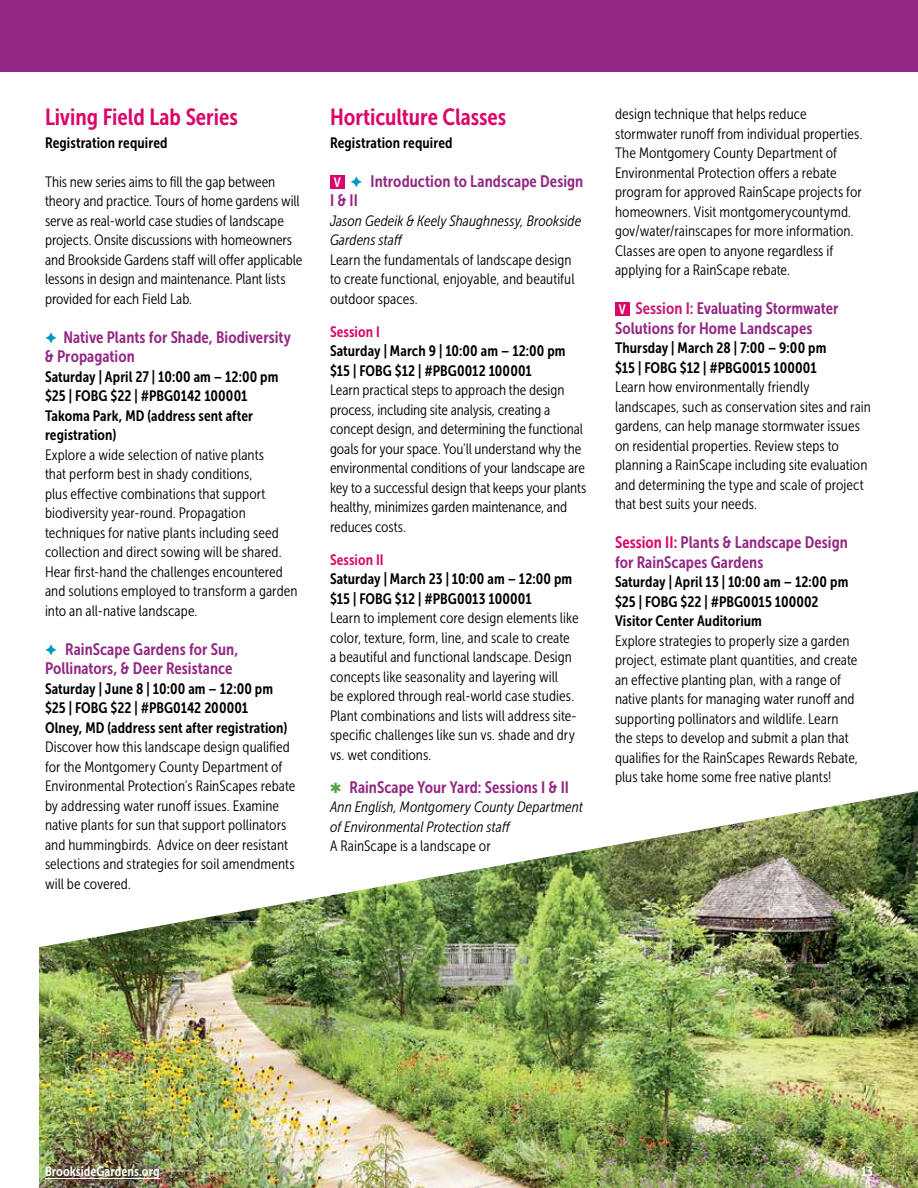
<style>
.page{position:relative;width:918px;height:1188px;background:#fff}
.page>*{position:absolute;margin:0;border:0;box-sizing:border-box;transform-origin:0 0}
.t1{font:23.25px "Museo Sans Cond 700";color:#db046a}
.t2{font:16.5px/19.5px "Museo Sans Cond 700";letter-spacing:.005em;color:#932784}
.t3{font:15px/19.5px "Museo Sans Cond 300";letter-spacing:.005em;color:#000}
.t4{font:15px/19.5px "Museo Sans Cond 700";letter-spacing:.005em;color:#000}
.t5{font:italic 15px/19.5px "Museo Sans Cond 300";letter-spacing:.005em;color:#000}
.t6{font:15px "Museo Sans Cond 700";letter-spacing:.005em;color:#db046a}
.t7{font:13.5px "Museo Sans Cond 700";color:#fff}
.s1{color:#009bc3}
.s2{font-size:13.5px;color:#fff}
.s3{color:#50a046}
.s4{color:#cb1a74}
.s5{color:#db046a}
</style>
<div class="page">
<img style="left:39px;top:791px;width:879px;height:397px">
<div style="left:0;top:0;width:918px;height:72px;background:#932784"></div>
<hr style="left:45px;top:1178px;width:115px;height:1px;background:#fff">
<div style="left:330px;top:175px;width:14px;height:13px;background:#db046a"></div>
<div style="left:615px;top:302px;width:14px;height:14px;background:#db046a"></div>
<h1 class="t1" style="left:45px;top:104px;width:194px">Living Field Lab Series</h1>
<p class="t4" style="left:45px;top:133px;width:124px">Registration required</p>
<p class="t3" style="left:45px;top:172px;width:259px">This new series aims to fill the gap between theory and practice. Tours of home gardens will serve as real-world case studies of landscape projects. Onsite discussions with homeowners and Brookside Gardens staff will offer applicable lessons in design and maintenance. Plant lists provided for each Field Lab.</p>
<p class="t2" style="left:45px;top:328px;width:248px"><span class="s1">✦</span> Native Plants for Shade, Biodiversity &amp; Propagation</p>
<p class="t4" style="left:45px;top:367px;width:235px">Saturday | April 27 | 10:00 am – 12:00 pm $25 | FOBG $22 | #PBG0142 100001<br>Takoma Park, MD (address sent after registration)</p>
<p class="t3" style="left:45px;top:445px;width:254px">Explore a wide selection of native plants<br>that perform best in shady conditions,<br>plus effective combinations that support biodiversity year-round. Propagation techniques for native plants including seed collection and direct sowing will be shared.<br>Hear first-hand the challenges encountered and solutions employed to transform a garden into an all-native landscape.</p>
<p class="t2" style="left:45px;top:640px;width:195px"><span class="s1">✦</span> RainScape Gardens for Sun,<br>Pollinators, &amp; Deer Resistance</p>
<p class="t4" style="left:45px;top:679px;width:244px">Saturday | June 8 | 10:00 am – 12:00 pm $25 | FOBG $22 | #PBG0142 200001<br>Olney, MD (address sent after registration)</p>
<p class="t3" style="left:45px;top:738px;width:252px">Discover how this landscape design qualified for the Montgomery County Department of Environmental Protection’s RainScapes rebate by addressing water runoff issues. Examine native plants for sun that support pollinators and hummingbirds. Advice on deer resistant selections and strategies for soil amendments will be covered.</p>
<h1 class="t1" style="left:330px;top:104px;width:178px">Horticulture Classes</h1>
<p class="t4" style="left:330px;top:133px;width:124px">Registration required</p>
<p class="t2" style="left:330px;top:172px;width:255px"><span class="s2">V</span> <span class="s1">✦</span> Introduction to Landscape Design<br>I &amp; II</p>
<p class="t5" style="left:330px;top:211px;width:253px">Jason Gedeik &amp; Keely Shaughnessy, Brookside<br>Gardens staff</p>
<p class="t3" style="left:330px;top:250px;width:246px">Learn the fundamentals of landscape design to create functional, enjoyable, and beautiful outdoor spaces.</p>
<p class="t6" style="left:330px;top:323px;width:51px">Session I</p>
<p class="t4" style="left:330px;top:342px;width:237px">Saturday | March 9 | 10:00 am – 12:00 pm $15 | FOBG $12 | #PBG0012 100001</p>
<p class="t3" style="left:330px;top:381px;width:258px">Learn practical steps to approach the design process, including site analysis, creating a concept design, and determining the functional goals for your space. You'll understand why the environmental conditions of your landscape are key to a successful design that keeps your plants healthy, minimizes garden maintenance, and reduces costs.</p>
<p class="t6" style="left:330px;top:551px;width:55px">Session II</p>
<p class="t4" style="left:330px;top:570px;width:244px">Saturday | March 23 | 10:00 am – 12:00 pm $15 | FOBG $12 | #PBG0013 100001</p>
<p class="t3" style="left:330px;top:609px;width:250px">Learn to implement core design elements like color, texture, form, line, and scale to create a beautiful and functional landscape. Design concepts like seasonality and layering will<br>be explored through real-world case studies.<br>Plant combinations and lists will address site&shy;specific challenges like sun vs. shade and dry vs. wet conditions.</p>
<p class="t2" style="left:330px;top:778px;width:241px"><span class="s3">✱</span> RainScape Your Yard: Sessions I &amp; II</p>
<p class="t5" style="left:330px;top:798px;width:254px">Ann English, Montgomery County Department of Environmental Protection staff</p>
<p class="t3" style="left:330px;top:837px;width:162px">A RainScape is a landscape or</p>
<p class="t3" style="left:615px;top:104px;width:249px">design technique that helps reduce stormwater runoff from individual properties.<br>The Montgomery County Department of Environmental Protection offers a rebate program for approved RainScape projects for homeowners. Visit montgomerycountymd. gov/water/rainscapes for more information.<br>Classes are open to anyone regardless if applying for a RainScape rebate.</p>
<p class="t2" style="left:615px;top:299px;width:225px"><span class="s2">V</span> <span class="s4">Session I:</span> Evaluating Stormwater<br>Solutions for Home Landscapes</p>
<p class="t4" style="left:615px;top:338px;width:213px">Thursday | March 28 | 7:00 – 9:00 pm $15 | FOBG $12 | #PBG0015 100001</p>
<p class="t3" style="left:615px;top:377px;width:258px">Learn how environmentally friendly landscapes, such as conservation sites and rain gardens, can help manage stormwater issues on residential properties. Review steps to planning a RainScape including site evaluation and determining the type and scale of project that best suits your needs.</p>
<p class="t2" style="left:615px;top:533px;width:234px"><span class="s5">Session II:</span> Plants &amp; Landscape Design for RainScapes Gardens</p>
<p class="t4" style="left:615px;top:572px;width:235px">Saturday | April 13 | 10:00 am – 12:00 pm $25 | FOBG $22 | #PBG0015 100002<br>Visitor Center Auditorium</p>
<p class="t3" style="left:615px;top:631px;width:245px">Explore strategies to properly size a garden project, estimate plant quantities, and create an effective planting plan, with a range of native plants for managing water runoff and supporting pollinators and wildlife. Learn the steps to develop and submit a plan that qualifies for the RainScapes Rewards Rebate, plus take home some free native plants!</p>
<p class="t7" style="left:45px;top:1164px;width:116px">BrooksideGardens.org</p>
<p class="t7" style="left:861px;top:1164px;width:13px">13</p>
</div>
